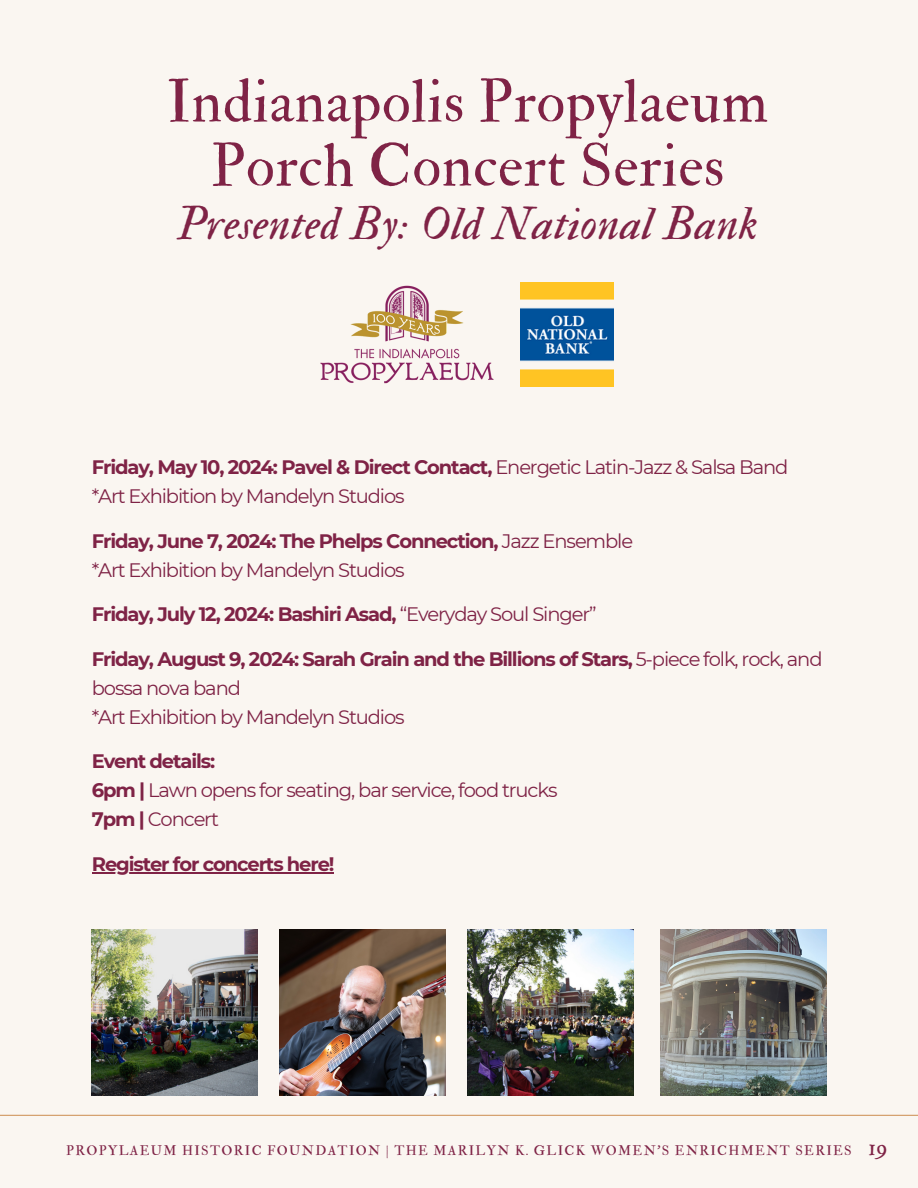
<style>
.page{position:relative;width:918px;height:1188px;background:#faf6f1}
.page>*{position:absolute;margin:0;border:0;box-sizing:border-box;transform-origin:0 0}
.t1{font:59.7px/64.2px "IM FELL Double Pica Roman";letter-spacing:.01em;color:#7f2346;text-align:center}
.t2{font:46.2px "IM FELL Double Pica Italic";letter-spacing:.01em;color:#7f2346}
.t3{font:19.5px/28.8px "Montserrat";letter-spacing:-.055em;color:#7f2346}
.t4{font:700 19.5px "Montserrat";letter-spacing:-.055em;color:#7f2346}
.t5{font:13.5px "IM FELL Double Pica Roman";letter-spacing:.1em;color:#7f2346}
.s1{font-weight:700}
.s2{font-weight:400}
.s3{font-size:22.5px}
</style>
<div class="page">
<hr style="left:0;top:1115px;width:918px;height:1px;background:#d19861">
<hr style="left:92px;top:873px;width:242px;height:1px;background:#7f2346">
<img style="left:92px;top:930px;width:166px;height:166px">
<img style="left:280px;top:930px;width:166px;height:166px">
<img style="left:467px;top:930px;width:166px;height:166px">
<img style="left:660px;top:930px;width:166px;height:166px">
<img style="left:320px;top:285px;width:174px;height:99px">
<img style="left:521px;top:282px;width:93px;height:105px">
<h1 class="t1" style="left:167px;top:71px;width:603px">Indianapolis Propylaeum<br>Porch Concert Series</h1>
<h2 class="t2" style="left:177px;top:195px;width:583px">Presented By: Old National Bank</h2>
<p class="t3" style="left:92px;top:453px;width:698px"><span class="s1">Friday, May 10, 2024: Pavel &amp; Direct Contact,</span> Energetic Latin-Jazz &amp; Salsa Band *Art Exhibition by Mandelyn Studios</p>
<p class="t3" style="left:92px;top:527px;width:543px"><span class="s1">Friday, June 7, 2024: The Phelps Connection,</span> Jazz Ensemble *Art Exhibition by Mandelyn Studios</p>
<p class="t4" style="left:92px;top:603px;width:506px">Friday, July 12, 2024: Bashiri Asad, <span class="s2">“Everyday Soul Singer”</span></p>
<p class="t3" style="left:92px;top:645px;width:732px"><span class="s1">Friday, August 9, 2024: Sarah Grain and the Billions of Stars,</span> 5-piece folk, rock, and bossa nova band<br>*Art Exhibition by Mandelyn Studios</p>
<p class="t3" style="left:92px;top:747px;width:467px"><span class="s1">Event details:<br>6pm |</span> Lawn opens for seating, bar service, food trucks<br><span class="s1">7pm |</span> Concert</p>
<p class="t4" style="left:92px;top:852px;width:244px">Register for concerts here!</p>
<p class="t5" style="left:66px;top:1142px;width:823px">PROPYLAEUM HISTORIC FOUNDATION | THE MARILYN K. GLICK WOMEN'S ENRICHMENT SERIES <span class="s3">19</span></p>
</div>
